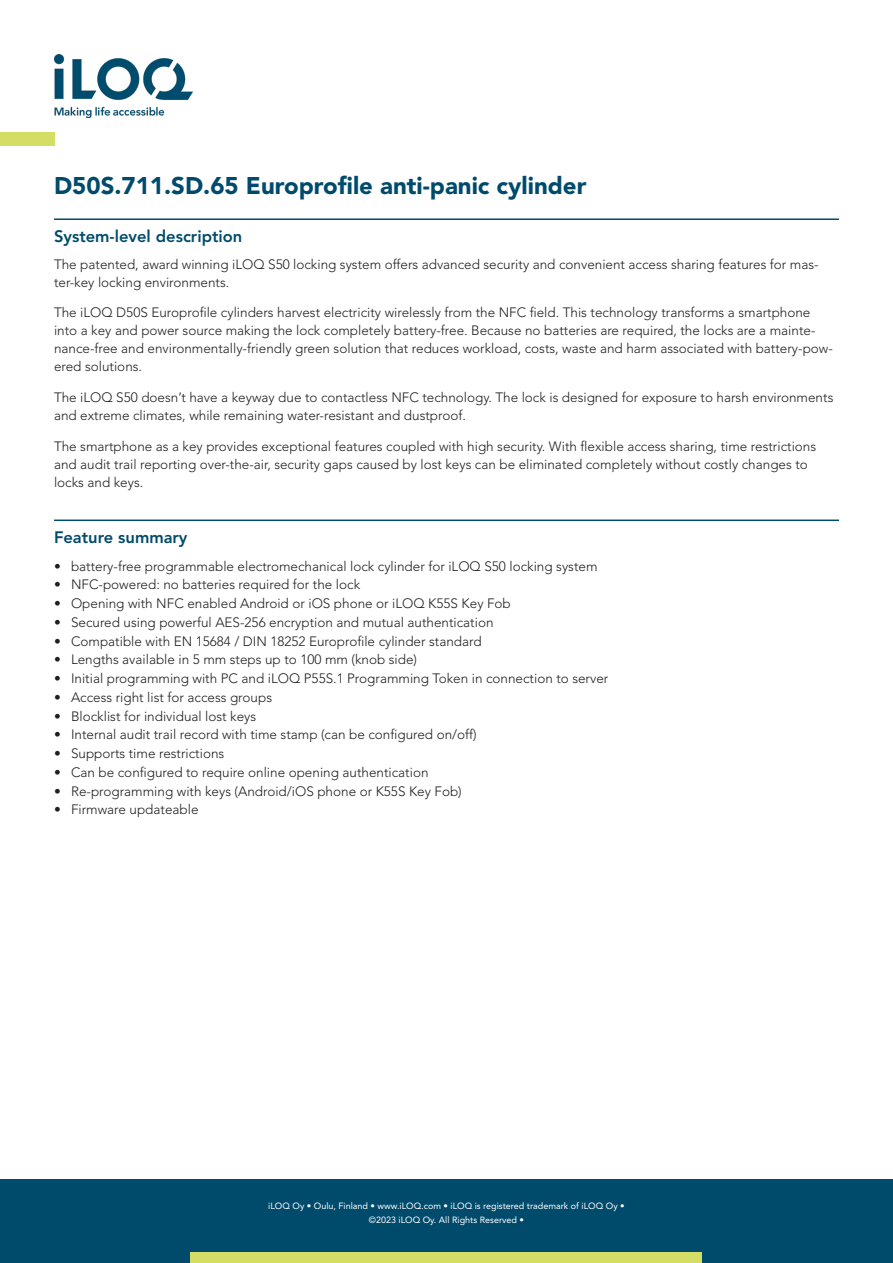
<style>
.page{position:relative;width:893px;height:1263px;background:#fff}
.page>*{position:absolute;margin:0;border:0;box-sizing:border-box;transform-origin:0 0}
.Tuotenimi{font:900 24px "Avenir LT Std";color:#004b6c}
.Otsikko{font:800 16.5px "Avenir LT Std";color:#004b6c}
.en_US{font:300 13.5px/18px "Avenir LT Std";color:#231f20}
.t1{font:9px/13.5px "Avenir LT Std";color:#fff;text-align:center}
</style>
<div class="page">
<div style="left:0;top:1179px;width:893px;height:84px;background:#004b6c"></div>
<div style="left:191px;top:1252px;width:511px;height:11px;background:#d4dd64"></div>
<img style="left:54px;top:54px;width:139px;height:64px">
<div style="left:0;top:133px;width:54px;height:13px;background:#d4dd64"></div>
<hr style="left:54px;top:218px;width:785px;height:2px;background:#004b6c">
<hr style="left:54px;top:519px;width:785px;height:2px;background:#004b6c">
<p class="Tuotenimi" style="left:54px;top:171px;width:534px">D50S.711.SD.65 Europrofile anti-panic cylinder</p>
<p class="Otsikko" style="left:54px;top:227px;width:190px">System-level description</p>
<p class="en_US" style="left:54px;top:255px;width:766px">The patented, award winning iLOQ S50 locking system offers advanced security and convenient access sharing features for mas&shy;ter-key locking environments.</p>
<p class="en_US" style="left:54px;top:304px;width:780px">The iLOQ D50S Europrofile cylinders harvest electricity wirelessly from the NFC field. This technology transforms a smartphone into a key and power source making the lock completely battery-free. Because no batteries are required, the locks are a mainte&shy;nance-free and environmentally-friendly green solution that reduces workload, costs, waste and harm associated with battery-pow&shy;ered solutions.</p>
<p class="en_US" style="left:54px;top:389px;width:781px">The iLOQ S50 doesn’t have a keyway due to contactless NFC technology. The lock is designed for exposure to harsh environments and extreme climates, while remaining water-resistant and dustproof.</p>
<p class="en_US" style="left:54px;top:437px;width:764px">The smartphone as a key provides exceptional features coupled with high security. With flexible access sharing, time restrictions and audit trail reporting over-the-air, security gaps caused by lost keys can be eliminated completely without costly changes to locks and keys.</p>
<p class="Otsikko" style="left:54px;top:528px;width:135px">Feature summary</p>
<p class="en_US" style="left:54px;top:557px;width:545px">• battery-free programmable electromechanical lock cylinder for iLOQ S50 locking system</p>
<p class="en_US" style="left:54px;top:576px;width:308px">• NFC-powered: no batteries required for the lock</p>
<p class="en_US" style="left:54px;top:594px;width:458px">• Opening with NFC enabled Android or iOS phone or iLOQ K55S Key Fob</p>
<p class="en_US" style="left:54px;top:613px;width:441px">• Secured using powerful AES-256 encryption and mutual authentication</p>
<p class="en_US" style="left:54px;top:632px;width:429px">• Compatible with EN 15684 / DIN 18252 Europrofile cylinder standard</p>
<p class="en_US" style="left:54px;top:651px;width:365px">• Lengths available in 5 mm steps up to 100 mm (knob side)</p>
<p class="en_US" style="left:54px;top:669px;width:556px">• Initial programming with PC and iLOQ P55S.1 Programming Token in connection to server</p>
<p class="en_US" style="left:54px;top:688px;width:220px">• Access right list for access groups</p>
<p class="en_US" style="left:54px;top:707px;width:204px">• Blocklist for individual lost keys</p>
<p class="en_US" style="left:54px;top:726px;width:424px">• Internal audit trail record with time stamp (can be configured on/off)</p>
<p class="en_US" style="left:54px;top:744px;width:172px">• Supports time restrictions</p>
<p class="en_US" style="left:54px;top:763px;width:376px">• Can be configured to require online opening authentication</p>
<p class="en_US" style="left:54px;top:782px;width:409px">• Re-programming with keys (Android/iOS phone or K55S Key Fob)</p>
<p class="en_US" style="left:54px;top:801px;width:146px">• Firmware updateable</p>
<p class="t1" style="left:268px;top:1199px;width:358px">iLOQ Oy • Oulu, Finland • www.iLOQ.com • iLOQ is registered trademark of iLOQ Oy • ©2023 iLOQ Oy. All Rights Reserved •</p>
</div>
